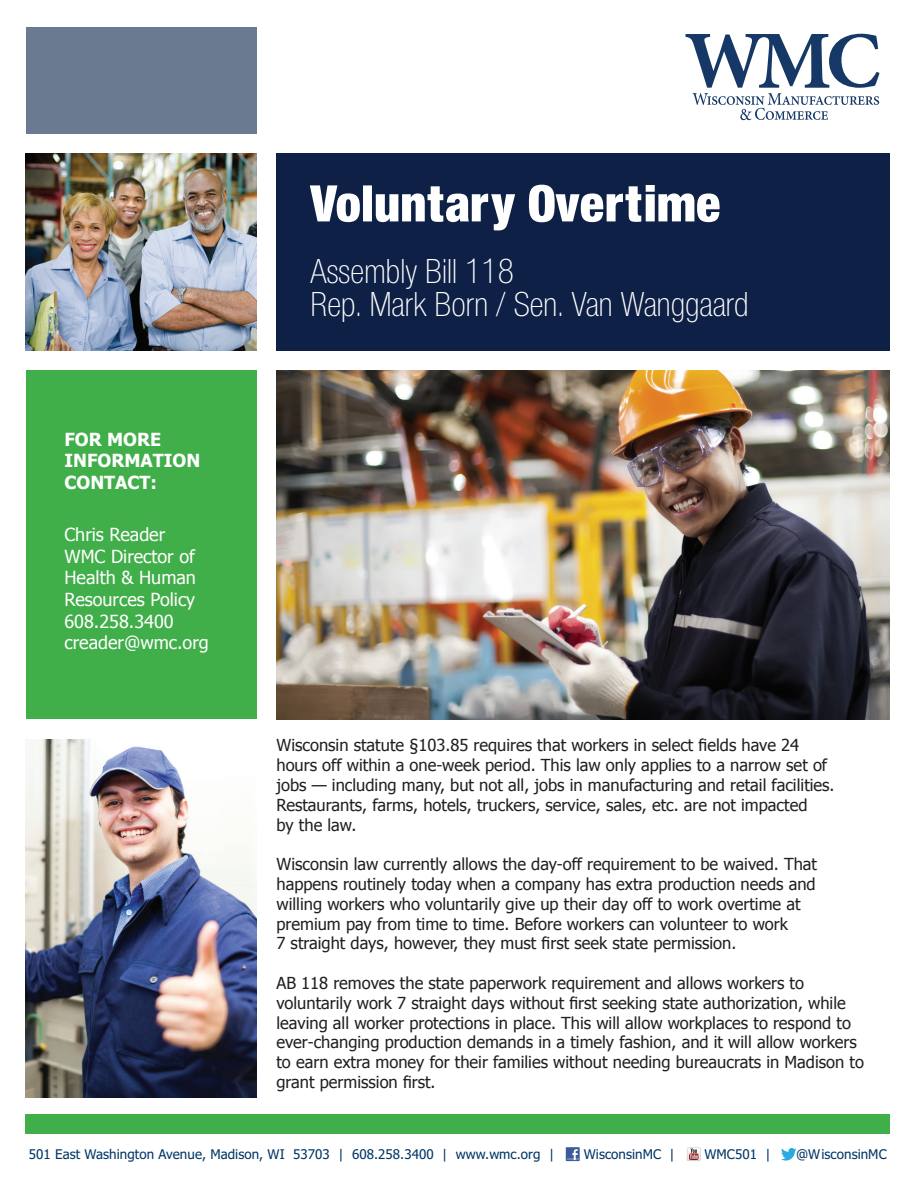
<style>
.page{position:relative;width:918px;height:1188px;background:#fff}
.page>*{position:absolute;margin:0;border:0;box-sizing:border-box;transform-origin:0 0}
.t1{font:54px "Sans Black Condensed DTC";color:#fff}
.t2{font:36px/33px "Sans Thin Condensed DTC";color:#fff}
.t3{font:18px/21.6px "Tahoma";color:#fff}
.t4{font:700 18px/21.6px "Tahoma";color:#fff}
.t5{font:16.5px/19.8px "Tahoma";color:#231f20}
.t6{font:13.35px "Tahoma";letter-spacing:.005em;color:#003667}
</style>
<div class="page">
<img style="left:26px;top:153px;width:230px;height:198px">
<div style="left:276px;top:153px;width:614px;height:198px;background:#0e2045"></div>
<img style="left:276px;top:370px;width:614px;height:349px">
<div style="left:26px;top:370px;width:230px;height:349px;background:#40ae49"></div>
<svg style="left:685px;top:34px;width:195px;height:86px"></svg>
<div style="left:26px;top:27px;width:230px;height:107px;background:#6a7b91"></div>
<img style="left:26px;top:740px;width:230px;height:358px">
<div style="left:566px;top:1147px;width:14px;height:14px;background:#3b5b99"></div>
<svg style="left:567px;top:1149px;width:12px;height:11px"></svg>
<svg style="left:781px;top:1148px;width:15px;height:13px"></svg>
<svg style="left:687px;top:1147px;width:14px;height:14px"></svg>
<div style="left:26px;top:1115px;width:864px;height:19px;background:#40ae49"></div>
<p class="t4" style="left:64px;top:427px;width:137px">FOR MORE<br>INFORMATION<br>CONTACT:</p>
<p class="t3" style="left:64px;top:523px;width:146px">Chris Reader<br>WMC Director of<br>Health &amp; Human<br>Resources Policy<br>608.258.3400 creader@wmc.org</p>
<h1 class="t1" style="left:310px;top:171px;width:411px">Voluntary Overtime</h1>
<h2 class="t2" style="left:310px;top:254px;width:439px">Assembly Bill 118<br>Rep. Mark Born / Sen. Van Wanggaard</h2>
<p class="t5" style="left:276px;top:735px;width:560px">Wisconsin statute §103.85 requires that workers in select fields have 24 hours off within a one-week period. This law only applies to a narrow set of jobs — including many, but not all, jobs in manufacturing and retail facilities.<br>Restaurants, farms, hotels, truckers, service, sales, etc. are not impacted<br>by the law.</p>
<p class="t5" style="left:276px;top:853px;width:542px">Wisconsin law currently allows the day-off requirement to be waived. That happens routinely today when a company has extra production needs and willing workers who voluntarily give up their day off to work overtime at premium pay from time to time. Before workers can volunteer to work<br>7 straight days, however, they must first seek state permission.</p>
<p class="t5" style="left:276px;top:972px;width:589px">AB 118 removes the state paperwork requirement and allows workers to voluntarily work 7 straight days without first seeking state authorization, while leaving all worker protections in place. This will allow workplaces to respond to ever-changing production demands in a timely fashion, and it will allow workers to earn extra money for their families without needing bureaucrats in Madison to grant permission first.</p>
<p class="t6" style="left:29px;top:1145px;width:527px">501 East Washington Avenue, Madison, WI 53703 | 608.258.3400 | www.wmc.org |</p>
<p class="t6" style="left:584px;top:1145px;width:92px">WisconsinMC |</p>
<p class="t6" style="left:704px;top:1145px;width:68px">WMC501 |</p>
<p class="t6" style="left:796px;top:1145px;width:92px">@WisconsinMC</p>
</div>
